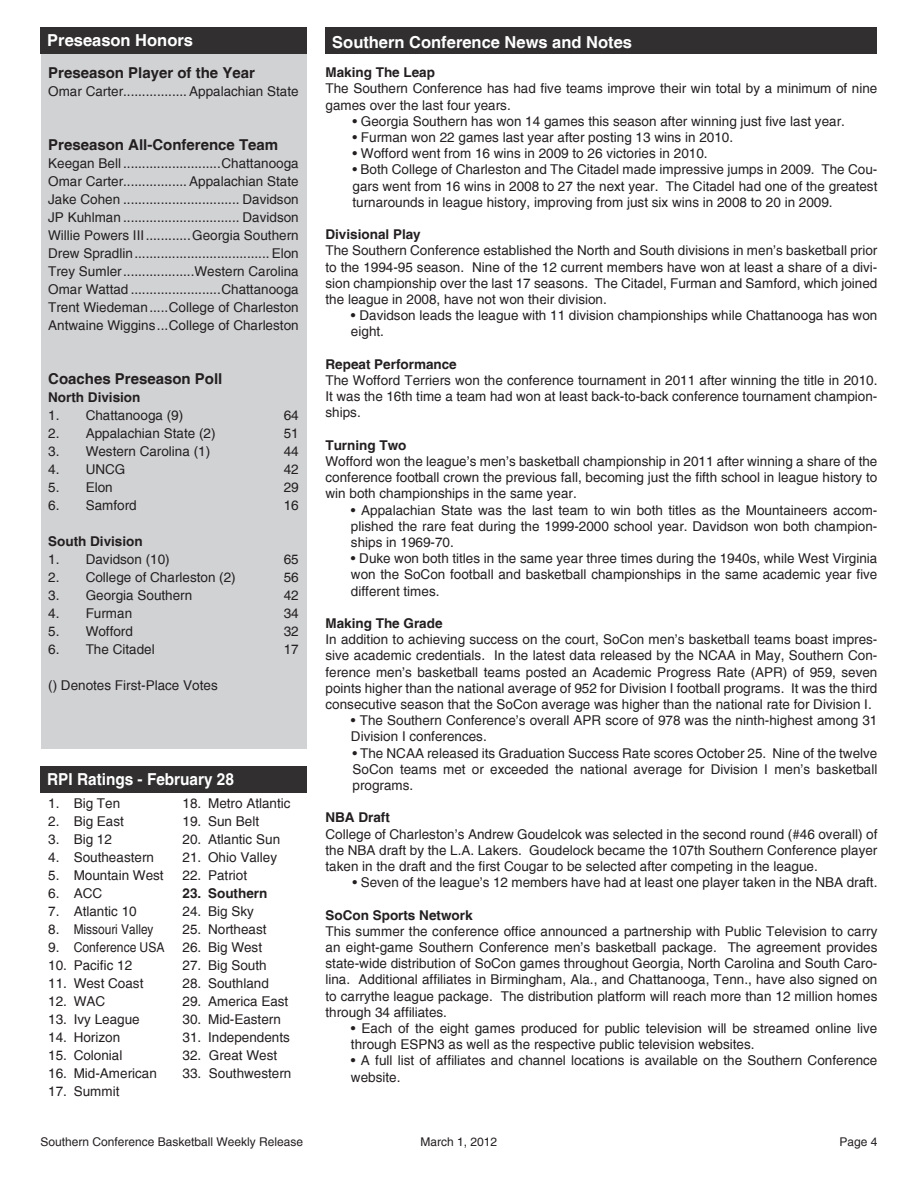
<style>
.page{position:relative;width:918px;height:1188px;background:#fff}
.page>*{position:absolute;margin:0;border:0;box-sizing:border-box;transform-origin:0 0}
.t1{font:700 16.5px "Helvetica";color:#fff}
.t2{font:700 16.5px "Helvetica";color:#fff;scale:.93 1}
.t3{font:700 15px "Helvetica";color:#231f20}
.t4{font:13.5px/16.2px "Helvetica";color:#231f20;text-align:justify}
.t5{font:700 13.5px "Helvetica";color:#231f20}
.t6{font:12px "Helvetica";color:#231f20}
</style>
<div class="page">
<div style="left:41px;top:53px;width:266px;height:695px;background:#d1d2d4"></div>
<div style="left:326px;top:27px;width:552px;height:27px;background:#312f30"></div>
<div style="left:40px;top:27px;width:268px;height:27px;background:#312f30"></div>
<div style="left:40px;top:766px;width:268px;height:28px;background:#312f30"></div>
<p class="t1" style="left:47px;top:30px;width:147px">Preseason Honors</p>
<p class="t3" style="left:48px;top:64px;width:208px">Preseason Player of the Year</p>
<p class="t4" style="left:48px;top:83px;width:252px">Omar Carter ................. Appalachian State</p>
<p class="t3" style="left:48px;top:136px;width:232px">Preseason All-Conference Team</p>
<p class="t4" style="left:48px;top:155px;width:252px;line-height:18px">Keegan Bell ..........................Chattanooga Omar Carter ................. Appalachian State Jake Cohen ............................... Davidson JP Kuhlman ............................... Davidson Willie Powers III ............Georgia Southern Drew Spradlin .................................... Elon Trey Sumler ...................Western Carolina Omar Wattad ........................Chattanooga Trent Wiedeman .....College of Charleston Antwaine Wiggins ...College of Charleston</p>
<p class="t3" style="left:48px;top:370px;width:176px">Coaches Preseason Poll</p>
<p class="t5" style="left:48px;top:389px;width:94px">North Division</p>
<p class="t4" style="left:48px;top:407px;width:137px">1. Chattanooga (9)</p>
<p class="t4" style="left:284px;top:407px;width:17px">64</p>
<p class="t4" style="left:48px;top:425px;width:169px">2. Appalachian State (2)</p>
<p class="t4" style="left:284px;top:425px;width:17px">51</p>
<p class="t4" style="left:48px;top:443px;width:164px">3. Western Carolina (1)</p>
<p class="t4" style="left:284px;top:443px;width:17px">44</p>
<p class="t4" style="left:48px;top:461px;width:79px">4. UNCG</p>
<p class="t4" style="left:284px;top:461px;width:17px">42</p>
<p class="t4" style="left:48px;top:479px;width:66px">5. Elon</p>
<p class="t4" style="left:284px;top:479px;width:17px">29</p>
<p class="t4" style="left:48px;top:497px;width:90px">6. Samford</p>
<p class="t4" style="left:284px;top:497px;width:17px">16</p>
<p class="t5" style="left:48px;top:533px;width:96px">South Division</p>
<p class="t4" style="left:48px;top:551px;width:123px">1. Davidson (10)</p>
<p class="t4" style="left:284px;top:551px;width:17px">65</p>
<p class="t4" style="left:48px;top:569px;width:189px">2. College of Charleston (2)</p>
<p class="t4" style="left:284px;top:569px;width:17px">56</p>
<p class="t4" style="left:48px;top:587px;width:146px">3. Georgia Southern</p>
<p class="t4" style="left:284px;top:587px;width:17px">42</p>
<p class="t4" style="left:48px;top:605px;width:86px">4. Furman</p>
<p class="t4" style="left:284px;top:605px;width:17px">34</p>
<p class="t4" style="left:48px;top:623px;width:86px">5. Wofford</p>
<p class="t4" style="left:284px;top:623px;width:17px">32</p>
<p class="t4" style="left:48px;top:641px;width:108px">6. The Citadel</p>
<p class="t4" style="left:284px;top:641px;width:17px">17</p>
<p class="t4" style="left:48px;top:677px;width:171px">() Denotes First-Place Votes</p>
<p class="t2" style="left:47px;top:769px;width:202px">RPI Ratings - February 28</p>
<p class="t4" style="left:48px;top:795px;width:74px">1. Big Ten</p>
<p class="t4" style="left:48px;top:813px;width:77px">2. Big East</p>
<p class="t4" style="left:48px;top:831px;width:65px">3. Big 12</p>
<p class="t4" style="left:48px;top:849px;width:107px">4. Southeastern</p>
<p class="t4" style="left:48px;top:867px;width:117px">5. Mountain West</p>
<p class="t4" style="left:48px;top:885px;width:56px">6. ACC</p>
<p class="t4" style="left:48px;top:903px;width:90px">7. Atlantic 10</p>
<p class="t4" style="left:48px;top:921px;width:107px">8. Missouri Valley</p>
<p class="t4" style="left:48px;top:939px;width:118px">9. Conference USA</p>
<p class="t4" style="left:48px;top:957px;width:86px">10. Pacific 12</p>
<p class="t4" style="left:48px;top:975px;width:97px">11. West Coast</p>
<p class="t4" style="left:48px;top:993px;width:58px">12. WAC</p>
<p class="t4" style="left:48px;top:1011px;width:93px">13. Ivy League</p>
<p class="t4" style="left:48px;top:1029px;width:74px">14. Horizon</p>
<p class="t4" style="left:48px;top:1047px;width:76px">15. Colonial</p>
<p class="t4" style="left:48px;top:1065px;width:110px">16. Mid-American</p>
<p class="t4" style="left:48px;top:1083px;width:73px">17. Summit</p>
<p class="t4" style="left:183px;top:795px;width:110px">18. Metro Atlantic</p>
<p class="t4" style="left:183px;top:813px;width:78px">19. Sun Belt</p>
<p class="t4" style="left:183px;top:831px;width:99px">20. Atlantic Sun</p>
<p class="t4" style="left:183px;top:849px;width:96px">21. Ohio Valley</p>
<p class="t4" style="left:183px;top:867px;width:66px">22. Patriot</p>
<p class="t5" style="left:183px;top:885px;width:86px">23. Southern</p>
<p class="t4" style="left:183px;top:903px;width:73px">24. Big Sky</p>
<p class="t4" style="left:183px;top:921px;width:86px">25. Northeast</p>
<p class="t4" style="left:183px;top:939px;width:81px">26. Big West</p>
<p class="t4" style="left:183px;top:957px;width:86px">27. Big South</p>
<p class="t4" style="left:183px;top:975px;width:88px">28. Southland</p>
<p class="t4" style="left:183px;top:993px;width:107px">29. America East</p>
<p class="t4" style="left:183px;top:1011px;width:100px">30. Mid-Eastern</p>
<p class="t4" style="left:183px;top:1029px;width:109px">31. Independents</p>
<p class="t4" style="left:183px;top:1047px;width:96px">32. Great West</p>
<p class="t4" style="left:183px;top:1065px;width:110px">33. Southwestern</p>
<p class="t1" style="left:332px;top:32px;width:301px">Southern Conference News and Notes</p>
<p class="t5" style="left:326px;top:64px;width:111px">Making The Leap</p>
<p class="t4" style="left:326px;top:81px;width:553px">The Southern Conference has had five teams improve their win total by a minimum of nine games over the last four years.</p>
<p class="t4" style="left:352px;top:113px;width:494px">• Georgia Southern has won 14 games this season after winning just five last year.</p>
<p class="t4" style="left:352px;top:129px;width:382px">• Furman won 22 games last year after posting 13 wins in 2010.</p>
<p class="t4" style="left:352px;top:145px;width:357px">• Wofford went from 16 wins in 2009 to 26 victories in 2010.</p>
<p class="t4" style="left:352px;top:162px;width:526px">• Both College of Charleston and The Citadel made impressive jumps in 2009. The Cou&shy;gars went from 16 wins in 2008 to 27 the next year. The Citadel had one of the greatest turnarounds in league history, improving from just six wins in 2008 to 20 in 2009.</p>
<p class="t5" style="left:325px;top:226px;width:97px">Divisional Play</p>
<p class="t4" style="left:325px;top:243px;width:553px">The Southern Conference established the North and South divisions in men’s basketball prior to the 1994-95 season. Nine of the 12 current members have won at least a share of a divi&shy;sion championship over the last 17 seasons. The Citadel, Furman and Samford, which joined the league in 2008, have not won their division.</p>
<p class="t4" style="left:351px;top:307px;width:528px">• Davidson leads the league with 11 division championships while Chattanooga has won eight.</p>
<p class="t5" style="left:325px;top:356px;width:133px">Repeat Performance</p>
<p class="t4" style="left:325px;top:372px;width:553px">The Wofford Terriers won the conference tournament in 2011 after winning the title in 2010.<br>It was the 16th time a team had won at least back-to-back conference tournament champion&shy;ships.</p>
<p class="t5" style="left:325px;top:437px;width:82px">Turning Two</p>
<p class="t4" style="left:325px;top:453px;width:553px">Wofford won the league’s men’s basketball championship in 2011 after winning a share of the conference football crown the previous fall, becoming just the fifth school in league history to win both championships in the same year.</p>
<p class="t4" style="left:351px;top:502px;width:528px">• Appalachian State was the last team to win both titles as the Mountaineers accom&shy;plished the rare feat during the 1999-2000 school year. Davidson won both champion&shy;ships in 1969-70.</p>
<p class="t4" style="left:351px;top:550px;width:528px">• Duke won both titles in the same year three times during the 1940s, while West Virginia won the SoCon football and basketball championships in the same academic year five different times.</p>
<p class="t5" style="left:325px;top:615px;width:119px">Making The Grade</p>
<p class="t4" style="left:325px;top:631px;width:553px">In addition to achieving success on the court, SoCon men’s basketball teams boast impres&shy;sive academic credentials. In the latest data released by the NCAA in May, Southern Con&shy;ference men’s basketball teams posted an Academic Progress Rate (APR) of 959, seven points higher than the national average of 952 for Division I football programs. It was the third consecutive season that the SoCon average was higher than the national rate for Division I.</p>
<p class="t4" style="left:351px;top:712px;width:528px">• The Southern Conference’s overall APR score of 978 was the ninth-highest among 31<br>Division I conferences.</p>
<p class="t4" style="left:352px;top:745px;width:526px">• The NCAA released its Graduation Success Rate scores October 25. Nine of the twelve SoCon teams met or exceeded the national average for Division I men’s basketball programs.</p>
<p class="t5" style="left:325px;top:809px;width:66px">NBA Draft</p>
<p class="t4" style="left:325px;top:826px;width:553px">College of Charleston’s Andrew Goudelcok was selected in the second round (#46 overall) of the NBA draft by the L.A. Lakers. Goudelock became the 107th Southern Conference player taken in the draft and the first Cougar to be selected after competing in the league.</p>
<p class="t4" style="left:352px;top:874px;width:526px">• Seven of the league’s 12 members have had at least one player taken in the NBA draft.</p>
<p class="t5" style="left:325px;top:907px;width:149px">SoCon Sports Network</p>
<p class="t4" style="left:325px;top:923px;width:553px">This summer the conference office announced a partnership with Public Television to carry an eight-game Southern Conference men’s basketball package. The agreement provides state-wide distribution of SoCon games throughout Georgia, North Carolina and South Caro&shy;lina. Additional affiliates in Birmingham, Ala., and Chattanooga, Tenn., have also signed on to carrythe league package. The distribution platform will reach more than 12 million homes through 34 affiliates.</p>
<p class="t4" style="left:351px;top:1020px;width:528px">• Each of the eight games produced for public television will be streamed online live through ESPN3 as well as the respective public television websites.</p>
<p class="t4" style="left:351px;top:1053px;width:528px">• A full list of affiliates and channel locations is available on the Southern Conference website.</p>
<p class="t6" style="left:40px;top:1134px;width:264px">Southern Conference Basketball Weekly Release</p>
<p class="t6" style="left:421px;top:1134px;width:78px">March 1, 2012</p>
<p class="t6" style="left:839px;top:1134px;width:40px">Page 4</p>
</div>
